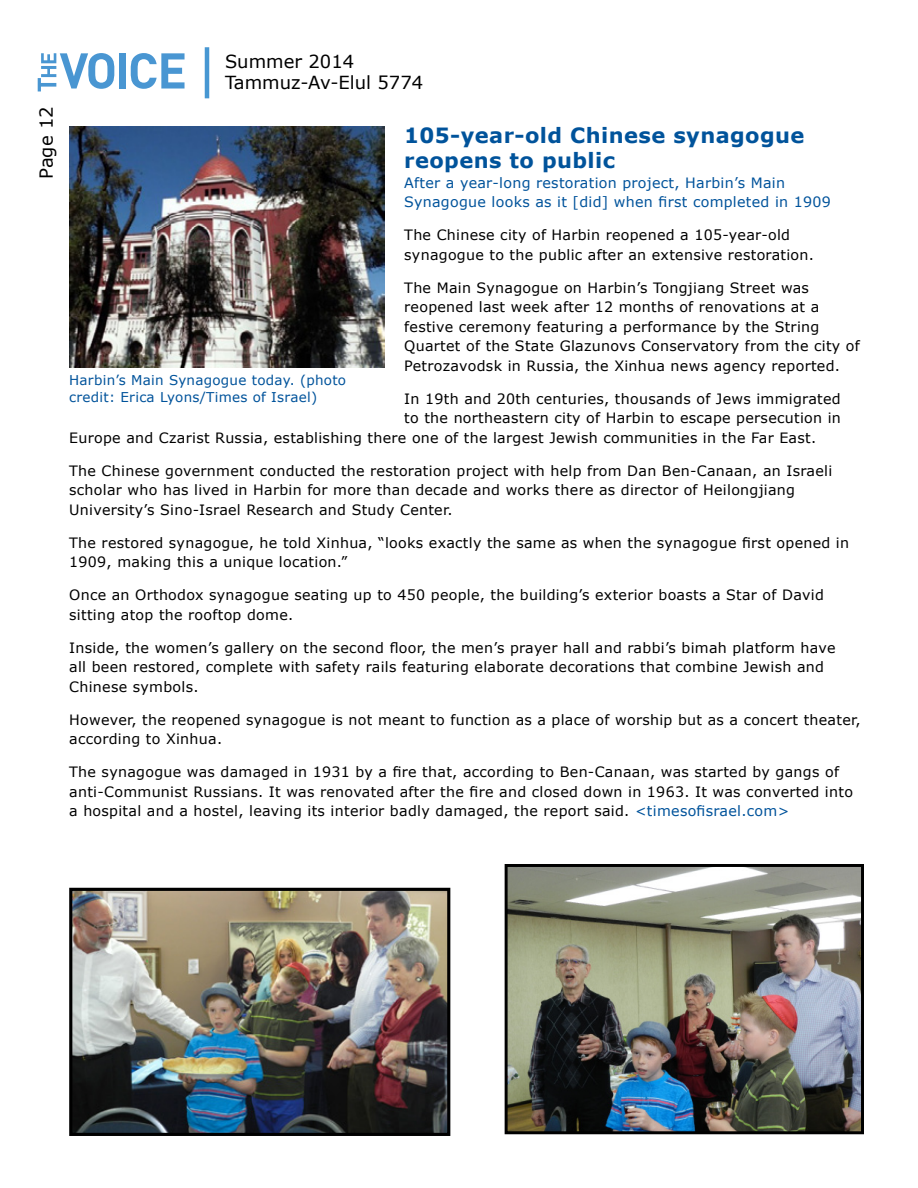
<style>
.page{position:relative;width:918px;height:1188px;background:#fff}
.page>*{position:absolute;margin:0;border:0;box-sizing:border-box;transform-origin:0 0}
.t1{font:700 21px/25.5px "Verdana";letter-spacing:.02em;color:#00539b}
.t2{font:18px/21.6px "Verdana";color:#000}
.t3{font:14.25px/19.5px "Verdana";letter-spacing:.02em;color:#000}
.t4{font:14.25px/19.5px "Verdana";letter-spacing:.02em;color:#00539b}
.t5{font:13.5px/16.5px "Verdana";letter-spacing:.02em;color:#00539b}
.s1{color:#00539b}
</style>
<div class="page">
<svg style="left:38px;top:53px;width:76px;height:38px"></svg>
<div style="left:119px;top:53px;width:7px;height:36px;background:#4996d2"></div>
<svg style="left:131px;top:53px;width:54px;height:36px"></svg>
<hr style="left:205px;top:47px;width:4px;height:51px;background:#4797d2">
<img style="left:69px;top:127px;width:315px;height:241px">
<img style="left:509px;top:868px;width:351px;height:262px">
<div style="left:505px;top:864px;width:359px;height:270px;border:3px solid #000"></div>
<img style="left:73px;top:892px;width:373px;height:240px">
<div style="left:69px;top:888px;width:381px;height:248px;border:3px solid #000"></div>
<p class="t2" style="left:35px;top:179px;width:74px;rotate:-90deg">Page 12</p>
<p class="t2" style="left:225px;top:50px;width:200px">Summer 2014<br>Tammuz-Av-Elul 5774</p>
<h1 class="t1" style="left:404px;top:122px;width:402px">105-year-old Chinese synagogue reopens to public</h1>
<p class="t4" style="left:404px;top:172px;width:428px">After a year-long restoration project, Harbin’s Main<br>Synagogue looks as it [did] when first completed in 1909</p>
<p class="t3" style="left:404px;top:225px;width:411px">The Chinese city of Harbin reopened a 105-year-old synagogue to the public after an extensive restoration.</p>
<p class="t3" style="left:404px;top:277px;width:457px">The Main Synagogue on Harbin’s Tongjiang Street was reopened last week after 12 months of renovations at a festive ceremony featuring a performance by the String Quartet of the State Glazunovs Conservatory from the city of Petrozavodsk in Russia, the Xinhua news agency reported.</p>
<p class="t3" style="left:404px;top:388px;width:438px">In 19th and 20th centuries, thousands of Jews immigrated</p>
<p class="t3" style="left:404px;top:408px;width:438px">to the northeastern city of Harbin to escape persecution in</p>
<p class="t3" style="left:69px;top:427px;width:749px">Europe and Czarist Russia, establishing there one of the largest Jewish communities in the Far East.</p>
<p class="t3" style="left:69px;top:460px;width:765px">The Chinese government conducted the restoration project with help from Dan Ben-Canaan, an Israeli scholar who has lived in Harbin for more than decade and works there as director of Heilongjiang<br>University’s Sino-Israel Research and Study Center.</p>
<p class="t3" style="left:69px;top:532px;width:781px">The restored synagogue, he told Xinhua, “looks exactly the same as when the synagogue first opened in<br>1909, making this a unique location.”</p>
<p class="t3" style="left:69px;top:585px;width:756px">Once an Orthodox synagogue seating up to 450 people, the building’s exterior boasts a Star of David sitting atop the rooftop dome.</p>
<p class="t3" style="left:69px;top:637px;width:768px">Inside, the women’s gallery on the second floor, the men’s prayer hall and rabbi’s bimah platform have all been restored, complete with safety rails featuring elaborate decorations that combine Jewish and<br>Chinese symbols.</p>
<p class="t3" style="left:69px;top:709px;width:793px">However, the reopened synagogue is not meant to function as a place of worship but as a concert theater, according to Xinhua.</p>
<p class="t3" style="left:69px;top:762px;width:785px">The synagogue was damaged in 1931 by a fire that, according to Ben-Canaan, was started by gangs of anti-Communist Russians. It was renovated after the fire and closed down in 1963. It was converted into a hospital and a hostel, leaving its interior badly damaged, the report said. <span class="s1">&lt;timesofisrael.com&gt;</span></p>
<p class="t5" style="left:69px;top:372px;width:278px">Harbin’s Main Synagogue today. (photo credit: Erica Lyons/Times of Israel)</p>
</div>
